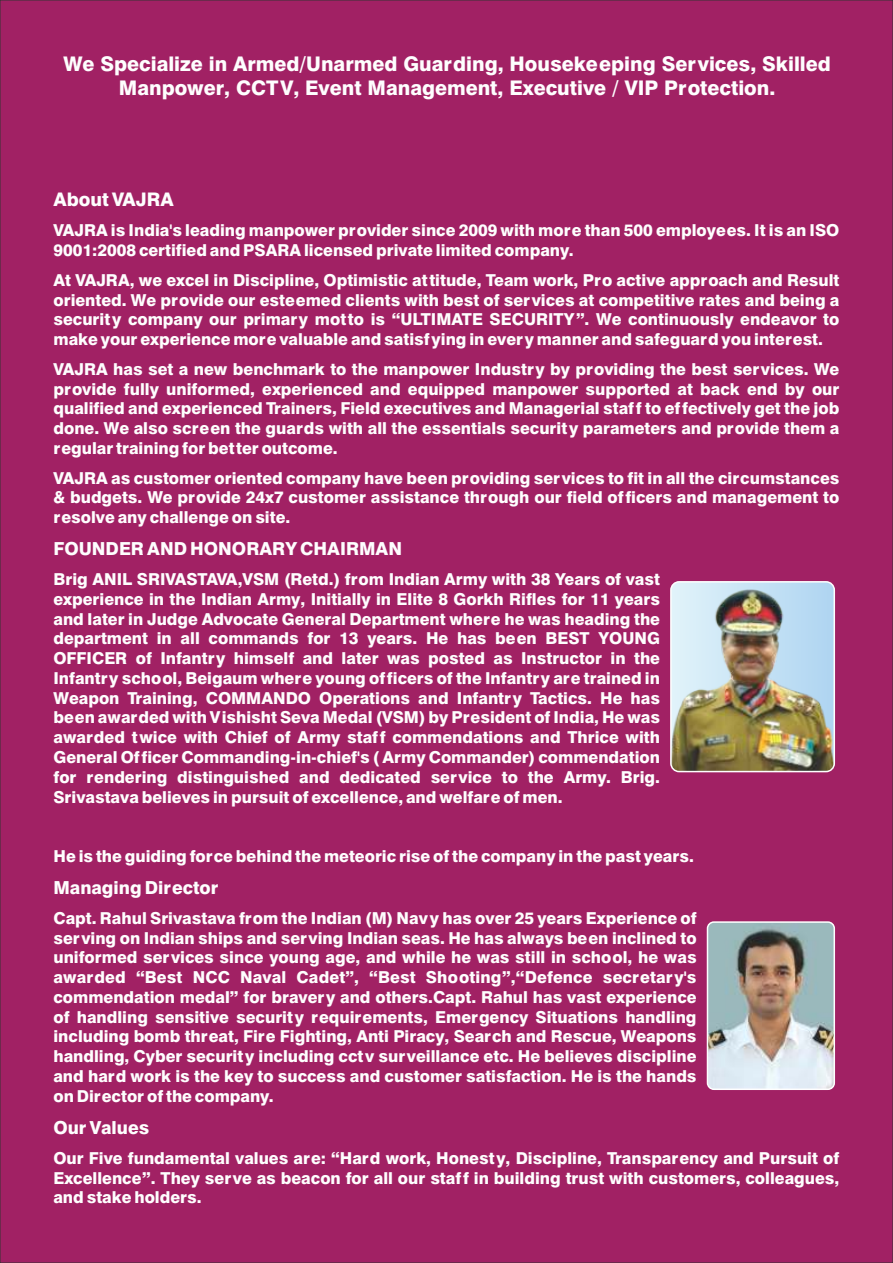
<style>
.page{position:relative;width:893px;height:1263px;background:#a12164}
.page>*{position:absolute;margin:0;border:0;box-sizing:border-box;transform-origin:0 0}
.t1{font:800 20.25px/24.2px "Halvett";color:#fefefe;text-align:center}
.t2{font:800 18.75px "Halvett";color:#fefefe}
.t3{font:800 18px "Halvett";color:#fefefe}
.t4{font:800 16.5px/19.8px "Halvett";color:#fefefe;text-align:justify}
</style>
<div class="page">
<div style="left:671px;top:582px;width:163px;height:189px;background:linear-gradient(to right,#e1f3fa,#afd5f1);border-radius:8px"></div>
<img style="left:671px;top:590px;width:163px;height:181px">
<div style="left:670px;top:581px;width:165px;height:191px;border:2px solid #fefefe;border-radius:8px"></div>
<img style="left:707px;top:922px;width:126px;height:166px;border-radius:6px">
<div style="left:707px;top:921px;width:128px;height:169px;border:2px solid #fefefe;border-radius:6px"></div>
<p class="t1" style="left:63px;top:52px;width:769px">We Specialize in Armed/Unarmed Guarding, Housekeeping Services, Skilled<br>Manpower, CCTV, Event Management, Executive / VIP Protection.</p>
<p class="t2" style="left:54px;top:188px;width:122px">About VAJRA</p>
<p class="t4" style="left:54px;top:220px;width:787px">VAJRA is India's leading manpower provider since 2009 with more than 500 employees. It is an ISO<br>9001:2008 certified and PSARA licensed private limited company.</p>
<p class="t4" style="left:54px;top:270px;width:787px">At VAJRA, we excel in Discipline, Optimistic attitude, Team work, Pro active approach and Result oriented. We provide our esteemed clients with best of services at competitive rates and being a security company our primary motto is “ULTIMATE SECURITY”. We continuously endeavor to make your experience more valuable and satisfying in every manner and safeguard you interest.</p>
<p class="t4" style="left:54px;top:359px;width:787px">VAJRA has set a new benchmark to the manpower Industry by providing the best services. We provide fully uniformed, experienced and equipped manpower supported at back end by our qualified and experienced Trainers, Field executives and Managerial staff to effectively get the job done. We also screen the guards with all the essentials security parameters and provide them a regular training for better outcome.</p>
<p class="t4" style="left:53px;top:468px;width:787px">VAJRA as customer oriented company have been providing services to fit in all the circumstances &amp; budgets. We provide 24x7 customer assistance through our field officers and management to resolve any challenge on site.</p>
<p class="t3" style="left:53px;top:537px;width:350px">FOUNDER AND HONORARY CHAIRMAN</p>
<p class="t4" style="left:53px;top:569px;width:608px">Brig ANIL SRIVASTAVA,VSM (Retd.) from Indian Army with 38 Years of vast experience in the Indian Army, Initially in Elite 8 Gorkh Rifles for 11 years and later in Judge Advocate General Department where he was heading the department in all commands for 13 years. He has been BEST YOUNG OFFICER of Infantry himself and later was posted as Instructor in the Infantry school, Beigaum where young officers of the Infantry are trained in Weapon Training, COMMANDO Operations and Infantry Tactics. He has been awarded with Vishisht Seva Medal (VSM) by President of India, He was awarded twice with Chief of Army staff commendations and Thrice with General Officer Commanding-in-chief's ( Army Commander) commendation for rendering distinguished and dedicated service to the Army. Brig.<br>Srivastava believes in pursuit of excellence, and welfare of men.</p>
<p class="t4" style="left:53px;top:846px;width:642px">He is the guiding force behind the meteoric rise of the company in the past years.</p>
<p class="t3" style="left:53px;top:876px;width:166px">Managing Director</p>
<p class="t4" style="left:53px;top:908px;width:645px">Capt. Rahul Srivastava from the Indian (M) Navy has over 25 years Experience of serving on Indian ships and serving Indian seas. He has always been inclined to uniformed services since young age, and while he was still in school, he was awarded “Best NCC Naval Cadet”, “Best Shooting”,“Defence secretary's commendation medal” for bravery and others.Capt. Rahul has vast experience of handling sensitive security requirements, Emergency Situations handling including bomb threat, Fire Fighting, Anti Piracy, Search and Rescue, Weapons handling, Cyber security including cctv surveillance etc. He believes discipline and hard work is the key to success and customer satisfaction. He is the hands on Director of the company.</p>
<p class="t3" style="left:53px;top:1116px;width:97px">Our Values</p>
<p class="t4" style="left:53px;top:1148px;width:787px">Our Five fundamental values are: “Hard work, Honesty, Discipline, Transparency and Pursuit of Excellence”. They serve as beacon for all our staff in building trust with customers, colleagues, and stake holders.</p>
</div>
